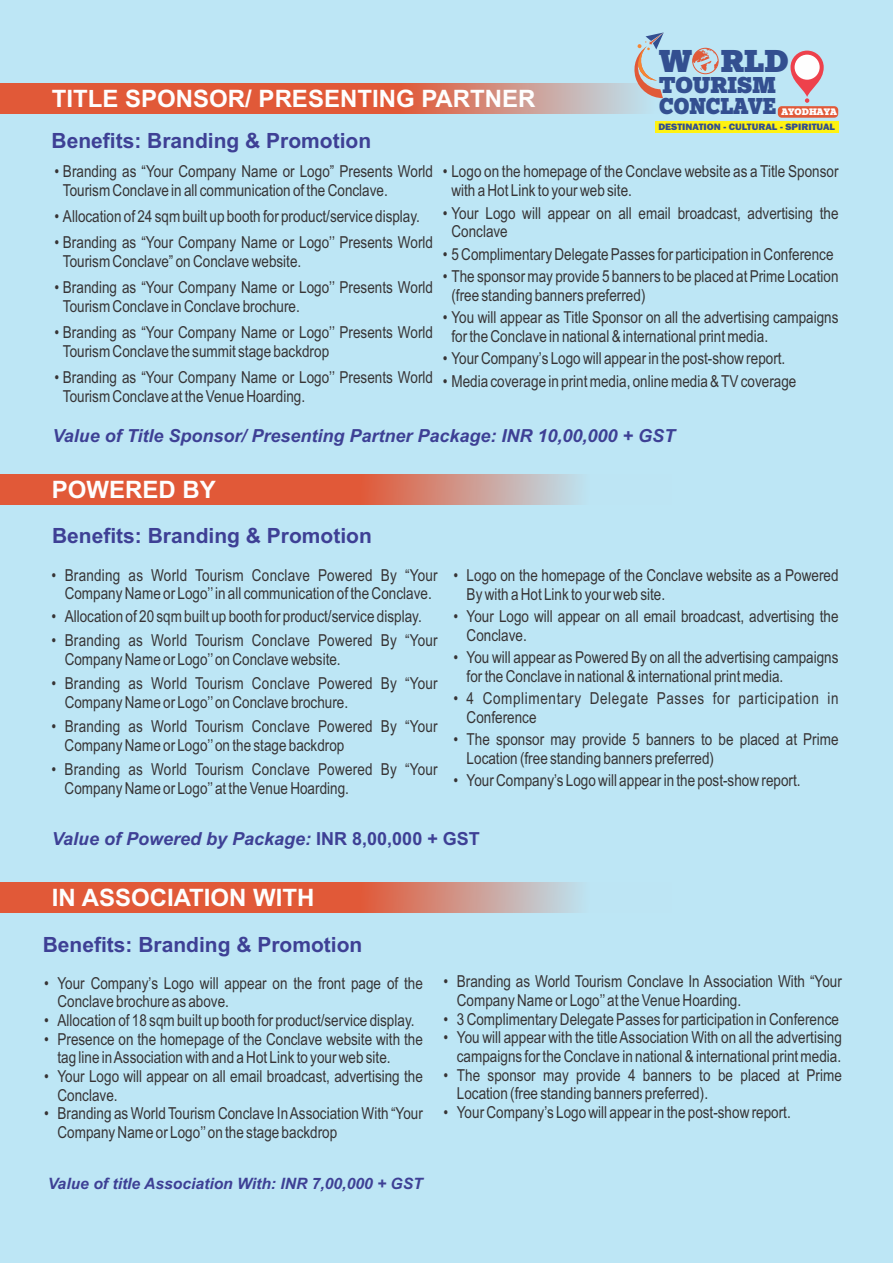
<style>
.page{position:relative;width:893px;height:1263px;background:#bde6f5}
.page>*{position:absolute;margin:0;border:0;box-sizing:border-box;transform-origin:0 0}
.t1{font:900 34.65px "Egyptian Slate W01";color:#334f90}
.t2{font:900 25.2px/20.7px "Egyptian Slate W01";color:#334f90}
.t3{font:700 24px "Arial";color:#fefefe}
.t4{font:700 21px "Arial";color:#3e4095}
.t5{font:italic 700 18px "Arial";color:#3e4095}
.t6{font:16.5px/18.8px "Arial Narrow";color:#373435}
.t7{font:16.5px/18.8px "Arial Narrow";letter-spacing:.04em;color:#373435}
.t8{font:italic 700 15.6px "Arial";color:#3e4095}
.t9{font:900 10.35px "Egyptian Slate W01";color:#fefefe}
.t10{font:800 9.6px "Franklin Gothic";color:#334f90;scale:1.07 1}
.s1{font-style:normal}
</style>
<div class="page">
<svg style="left:0;top:83px;width:663px;height:31px;background:#da725a"></svg>
<svg style="left:0;top:474px;width:579px;height:31px;background:#da7259"></svg>
<svg style="left:0;top:882px;width:579px;height:31px;background:#da7259"></svg>
<div style="left:655px;top:121px;width:184px;height:12px;background:#fff212"></div>
<svg style="left:632px;top:32px;width:32px;height:66px"></svg>
<div style="left:692px;top:48px;width:26px;height:26px;border:1px solid #e15938;border-radius:50%"></div>
<svg style="left:693px;top:48px;width:26px;height:24px"></svg>
<svg style="left:790px;top:51px;width:34px;height:52px"></svg>
<div style="left:778px;top:106px;width:60px;height:12px;background:#e15938;border-radius:4px"></div>
<h1 class="t1" style="left:659px;top:46px;width:131px">W RLD</h1>
<p class="t9" style="left:781px;top:108px;width:57px">AYODHAYA</p>
<p class="t10" style="left:658px;top:123px;width:167px">DESTINATION - CULTURAL - SPIRITUAL</p>
<h2 class="t2" style="left:659px;top:77px;width:119px">TOURISM<br>CONCLAVE</h2>
<h3 class="t3" style="left:52px;top:90px;width:485px">TITLE SPONSOR/ PRESENTING PARTNER</h3>
<p class="t4" style="left:52px;top:133px;width:321px">Benefits: Branding &amp; Promotion</p>
<p class="t6" style="left:63px;top:164px;width:372px;text-indent:-9px">• Branding as “Your Company Name or Logo” Presents World<br>Tourism Conclave in all communication of the Conclave.</p>
<p class="t6" style="left:54px;top:209px;width:367px">• Allocation of 24 sqm built up booth for product/service display.</p>
<p class="t6" style="left:63px;top:235px;width:372px;text-indent:-9px">• Branding as “Your Company Name or Logo’’ Presents World<br>Tourism Conclave” on Conclave website.</p>
<p class="t6" style="left:63px;top:280px;width:372px;text-indent:-9px">• Branding as “Your Company Name or Logo’’ Presents World<br>Tourism Conclave in Conclave brochure.</p>
<p class="t6" style="left:63px;top:324px;width:372px;text-indent:-9px">• Branding as “Your Company Name or Logo’’ Presents World<br>Tourism Conclave the summit stage backdrop</p>
<p class="t6" style="left:63px;top:369px;width:372px;text-indent:-9px">• Branding as “Your Company Name or Logo’’ Presents World<br>Tourism Conclave at the Venue Hoarding.</p>
<p class="t6" style="left:451px;top:164px;width:389px;text-indent:-9px">• Logo on the homepage of the Conclave website as a Title Sponsor with a Hot Link to your web site.</p>
<p class="t6" style="left:451px;top:205px;width:389px;text-indent:-9px">• Your Logo will appear on all email broadcast, advertising the<br>Conclave</p>
<p class="t6" style="left:443px;top:246px;width:392px">• 5 Complimentary Delegate Passes for participation in Conference</p>
<p class="t6" style="left:451px;top:268px;width:389px;text-indent:-9px">• The sponsor may provide 5 banners to be placed at Prime Location (free standing banners preferred)</p>
<p class="t6" style="left:451px;top:309px;width:389px;text-indent:-9px">• You will appear as Title Sponsor on all the advertising campaigns for the Conclave in national &amp; international print media.</p>
<p class="t6" style="left:443px;top:351px;width:344px">• Your Company’s Logo will appear in the post-show report.</p>
<p class="t6" style="left:443px;top:373px;width:355px">• Media coverage in print media, online media &amp; TV coverage</p>
<p class="t5" style="left:52px;top:429px;width:624px">Value of Title Sponsor/ Presenting Partner Package: INR 10,00,000 + GST</p>
<h3 class="t3" style="left:52px;top:481px;width:166px">POWERED BY</h3>
<p class="t4" style="left:52px;top:528px;width:321px">Benefits: Branding &amp; Promotion</p>
<p class="t6" style="left:51px;top:567px;width:388px;text-align:center">• Branding as World Tourism Conclave Powered By “Your<br>Company Name or Logo’’in all communication of the Conclave.</p>
<p class="t6" style="left:51px;top:608px;width:372px">• Allocation of 20 sqm built up booth for product/service display.</p>
<p class="t6" style="left:65px;top:632px;width:375px;text-indent:-13px">• Branding as World Tourism Conclave Powered By “Your<br>Company Name or Logo’’on Conclave website.</p>
<p class="t6" style="left:65px;top:675px;width:375px;text-indent:-13px">• Branding as World Tourism Conclave Powered By “Your<br>Company Name or Logo’’on Conclave brochure.</p>
<p class="t6" style="left:65px;top:718px;width:375px;text-indent:-13px">• Branding as World Tourism Conclave Powered By “Your<br>Company Name or Logo’’on the stage backdrop</p>
<p class="t6" style="left:65px;top:761px;width:375px;text-indent:-13px">• Branding as World Tourism Conclave Powered By “Your<br>Company Name or Logo’’at the Venue Hoarding.</p>
<p class="t6" style="left:467px;top:567px;width:373px;text-indent:-13px">• Logo on the homepage of the Conclave website as a Powered<br>By with a Hot Link to your web site.</p>
<p class="t6" style="left:467px;top:608px;width:373px;text-indent:-13px">• Your Logo will appear on all email broadcast, advertising the<br>Conclave.</p>
<p class="t6" style="left:467px;top:649px;width:373px;text-indent:-13px">• You will appear as Powered By on all the advertising campaigns for the Conclave in national &amp; international print media.</p>
<p class="t7" style="left:467px;top:690px;width:373px;text-indent:-13px">• 4 Complimentary Delegate Passes for participation in<br>Conference</p>
<p class="t6" style="left:467px;top:732px;width:373px;text-indent:-13px">• The sponsor may provide 5 banners to be placed at Prime<br>Location (free standing banners preferred)</p>
<p class="t6" style="left:453px;top:773px;width:349px">• Your Company’s Logo will appear in the post-show report.</p>
<p class="t5" style="left:52px;top:832px;width:430px">Value of Powered by Package: <span class="s1">INR 8,00,000 + GST</span></p>
<h3 class="t3" style="left:52px;top:888px;width:264px">IN ASSOCIATION WITH</h3>
<p class="t4" style="left:43px;top:937px;width:321px">Benefits: Branding &amp; Promotion</p>
<p class="t6" style="left:57px;top:975px;width:367px;text-indent:-13px">• Your Company’s Logo will appear on the front page of the<br>Conclave brochure as above.</p>
<p class="t6" style="left:44px;top:1012px;width:372px">• Allocation of 18 sqm built up booth for product/service display.</p>
<p class="t6" style="left:57px;top:1031px;width:367px;text-indent:-13px">• Presence on the homepage of the Conclave website with the tag line in Association with and a Hot Link to your web site.</p>
<p class="t6" style="left:57px;top:1068px;width:367px;text-indent:-13px">• Your Logo will appear on all email broadcast, advertising the<br>Conclave.</p>
<p class="t6" style="left:57px;top:1106px;width:367px;text-indent:-13px">• Branding as World Tourism Conclave In Association With “Your<br>Company Name or Logo’’on the stage backdrop</p>
<p class="t8" style="left:48px;top:1178px;width:376px">Value of title Association With: INR 7,00,000 + GST</p>
<p class="t6" style="left:457px;top:973px;width:386px;text-indent:-13px">• Branding as World Tourism Conclave In Association With “Your<br>Company Name or Logo’’at the Venue Hoarding.</p>
<p class="t6" style="left:444px;top:1011px;width:397px">• 3 Complimentary Delegate Passes for participation in Conference</p>
<p class="t6" style="left:444px;top:1029px;width:400px;text-align:right">• You will appear with the title Association With on all the advertising campaigns for the Conclave in national &amp; international print media.</p>
<p class="t6" style="left:457px;top:1067px;width:386px;text-indent:-13px">• The sponsor may provide 4 banners to be placed at Prime<br>Location (free standing banners preferred).</p>
<p class="t6" style="left:444px;top:1104px;width:349px">• Your Company’s Logo will appear in the post-show report.</p>
</div>
